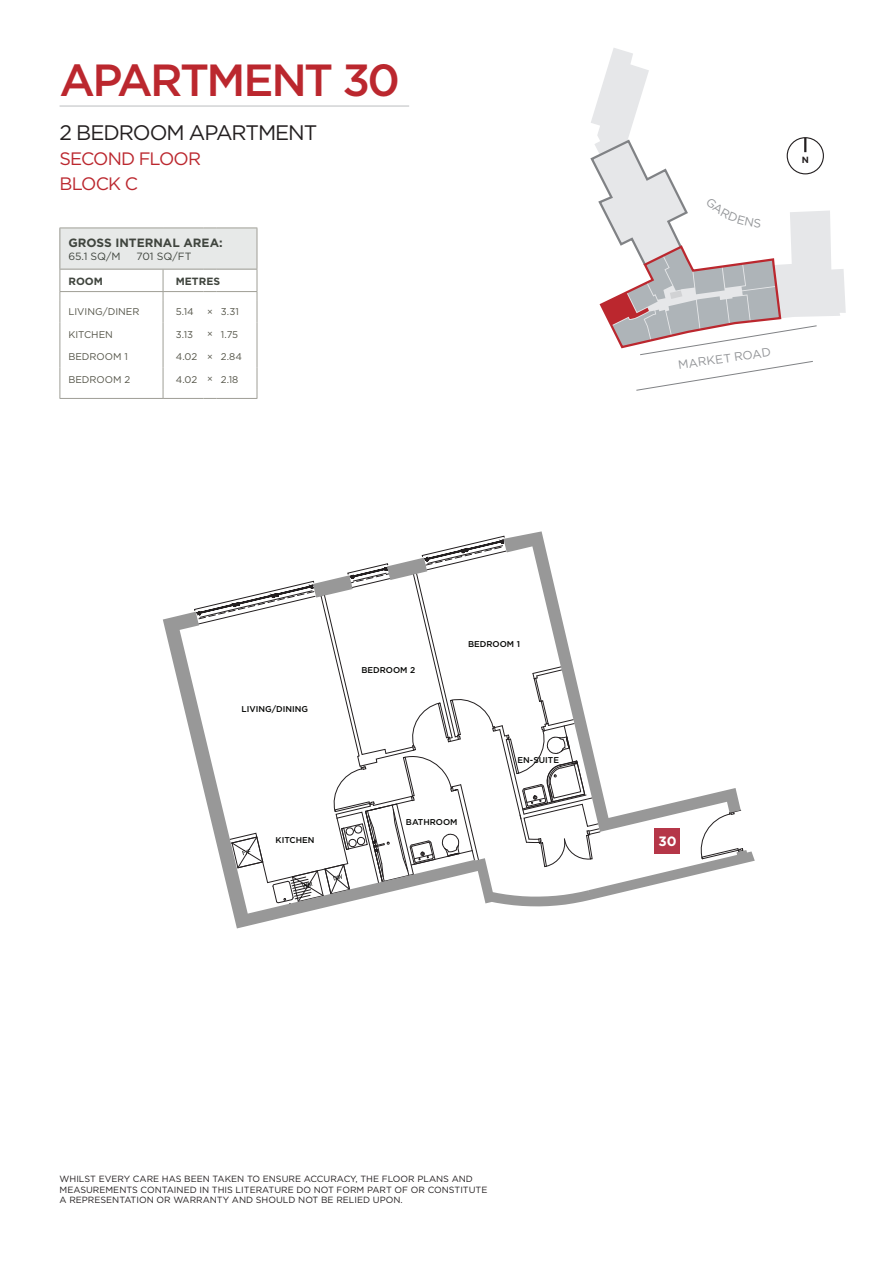
<style>
.page{position:relative;width:893px;height:1263px;background:#fff}
.page>*{position:absolute;margin:0;border:0;box-sizing:border-box;transform-origin:0 0}
.t1{font:500 45px "Gotham";letter-spacing:-.06em;color:#bb272e}
.t2{font:21px "Gotham";letter-spacing:-.05em;color:#231f20}
.t3{font:18px/24.8px "Gotham";letter-spacing:-.05em;color:#bb272e}
.t4{font:700 13.5px "Gotham";color:#fff}
.t5{font:700 12px "Gotham";color:#40453e}
.t6{font:12px "Gotham";color:#939598}
.t7{font:10.5px "Gotham";letter-spacing:-.005em;color:#40453e}
.t8{font:700 10.5px "Gotham";color:#40453e}
.t9{font:9.75px "Gotham";color:#545448}
.t10{font:9px/10.8px "Gotham";color:#231f20}
.t11{font:700 9px "Gotham";color:#231f20}
.t12{font:500 8.4px "Gotham";color:#050604}
.s1{font-size:9.3px}
</style>
<div class="page">
<div style="left:60px;top:228px;width:197px;height:41px;background:#e7e9e8"></div>
<svg style="left:163px;top:270px;width:1px;height:128px"></svg>
<svg style="left:257px;top:269px;width:1px;height:129px"></svg>
<hr style="left:60px;top:291px;width:103px;height:1px;background:#9f9e96">
<hr style="left:163px;top:291px;width:40px;height:1px;background:#9f9e96">
<svg style="left:203px;top:291px;width:14px;height:1px"></svg>
<hr style="left:217px;top:291px;width:40px;height:1px;background:#9f9e96">
<svg style="left:60px;top:270px;width:1px;height:128px"></svg>
<hr style="left:60px;top:398px;width:103px;height:1px;background:#9f9e96">
<hr style="left:163px;top:398px;width:40px;height:1px;background:#9f9e96">
<svg style="left:203px;top:398px;width:14px;height:1px"></svg>
<hr style="left:217px;top:398px;width:40px;height:1px;background:#9f9e96">
<hr style="left:60px;top:228px;width:103px;height:1px;background:#9f9e96">
<hr style="left:60px;top:228px;width:1px;height:41px;background:#9f9e96">
<hr style="left:163px;top:228px;width:40px;height:1px;background:#9f9e96">
<svg style="left:203px;top:228px;width:14px;height:1px"></svg>
<hr style="left:217px;top:228px;width:40px;height:1px;background:#9f9e96">
<hr style="left:257px;top:228px;width:1px;height:41px;background:#9f9e96">
<hr style="left:60px;top:269px;width:103px;height:1px;background:#9f9e96">
<hr style="left:163px;top:269px;width:40px;height:1px;background:#9f9e96">
<svg style="left:203px;top:269px;width:14px;height:1px"></svg>
<hr style="left:217px;top:269px;width:40px;height:1px;background:#9f9e96">
<svg style="left:163px;top:612px;width:592px;height:316px"></svg>
<svg style="left:194px;top:536px;width:407px;height:368px"></svg>
<hr style="left:60px;top:106px;width:349px;height:1px;background:#bcbdc0">
<svg style="left:591px;top:48px;width:255px;height:268px"></svg>
<svg style="left:590px;top:138px;width:228px;height:253px"></svg>
<h1 class="t1" style="left:60px;top:50px;width:342px">APARTMENT 30</h1>
<h2 class="t2" style="left:60px;top:119px;width:46px">2 BEDR</h2>
<h2 class="t2" style="left:133px;top:119px;width:186px">OOM APARTMENT</h2>
<h3 class="t3" style="left:60px;top:146px;width:140px">SECOND FLOOR<br>BLOCK</h3>
<h3 class="t3" style="left:125px;top:171px;width:15px">C</h3>
<h3 class="t5" style="left:68px;top:235px;width:156px">GROSS INTERNAL AREA:</h3>
<p class="t7" style="left:68px;top:249px;width:54px">65.1 SQ/M</p>
<p class="t7" style="left:136px;top:249px;width:57px">701 SQ/FT</p>
<p class="t8" style="left:68px;top:274px;width:36px">ROOM</p>
<p class="t8" style="left:176px;top:274px;width:17px">METRES</p>
<p class="t9" style="left:68px;top:305px;width:58px">LIVING/DINER</p>
<p class="t9" style="left:176px;top:305px;width:19px">5.14</p>
<p class="t9" style="left:207px;top:305px;width:33px"><span class="s1">×</span> 3.31</p>
<p class="t9" style="left:68px;top:328px;width:38px">KITCHEN</p>
<p class="t9" style="left:176px;top:328px;width:19px">3.13</p>
<p class="t9" style="left:207px;top:328px;width:33px"><span class="s1">×</span> 1.75</p>
<p class="t9" style="left:68px;top:350px;width:15px">BEDR</p>
<p class="t9" style="left:97px;top:350px;width:33px">OOM 1</p>
<p class="t9" style="left:176px;top:350px;width:68px">4.02 <span class="s1">×</span> 2.84</p>
<p class="t9" style="left:68px;top:373px;width:15px">BEDR</p>
<p class="t9" style="left:97px;top:373px;width:35px">OOM 2</p>
<p class="t9" style="left:176px;top:373px;width:64px">4.02 <span class="s1">×</span> 2.18</p>
<p class="t11" style="left:802px;top:154px;width:9px">N</p>
<h3 class="t6" style="left:677px;top:357px;width:18px;rotate:-8deg">MARKET</h3>
<h3 class="t6" style="left:733px;top:349px;width:16px;rotate:-8deg">ROAD</h3>
<p class="t12" style="left:242px;top:704px;width:68px">LIVING/DINING</p>
<p class="t12" style="left:276px;top:835px;width:40px">KITCHEN</p>
<p class="t12" style="left:361px;top:664px;width:55px">BEDROOM 2</p>
<p class="t12" style="left:468px;top:639px;width:54px">BEDROOM 1</p>
<p class="t12" style="left:406px;top:816px;width:53px">BATHROOM</p>
<p class="t12" style="left:518px;top:754px;width:43px">EN-SUITE</p>
<h3 class="t4" style="left:658px;top:832px;width:20px">30</h3>
<p class="t10" style="left:60px;top:1173px;width:429px">WHILST EVERY CARE HAS BEEN TAKEN TO ENSURE ACCURACY, THE FLOOR PLANS AND<br>MEASUREMENTS CONTAINED IN THIS LITERATURE DO NOT FORM PART OF OR CONSTITUTE<br>A REPRESENTATION OR WARRANTY AND SHOULD NOT BE RELIED UPON.</p>
</div>
